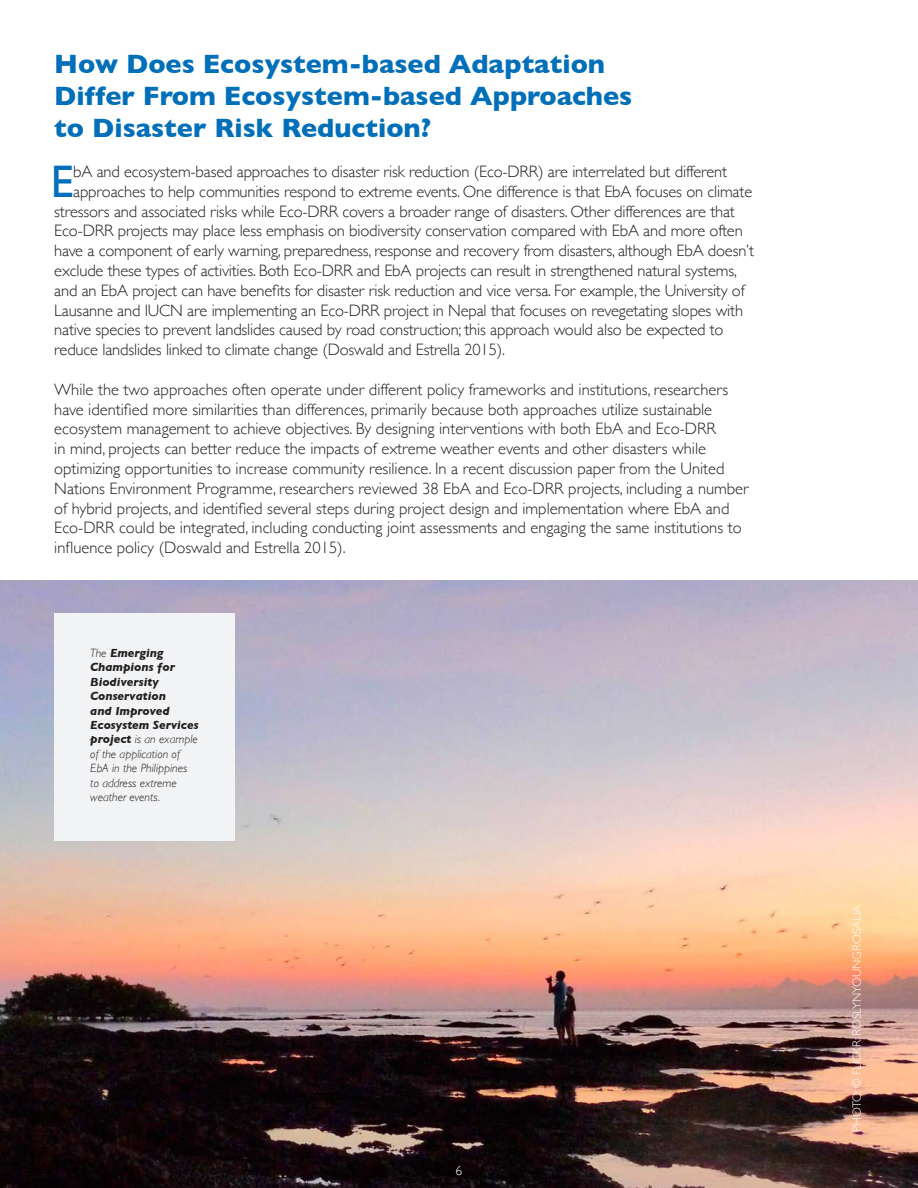
<style>
.page{position:relative;width:918px;height:1188px;background:#fff}
.page>*{position:absolute;margin:0;border:0;box-sizing:border-box;transform-origin:0 0}
.t1{font:45.6px "Gill Sans";color:#006fb9}
.t2{font:700 27px/32.4px "Gill Sans";color:#006fb9}
.t3{font:300 16.5px/19.8px "Gill Sans";letter-spacing:-.01em;color:#231f20}
.t4{font:300 13.5px "Gill Sans";color:#fff}
.t5{font:italic 300 12px/14.4px "Gill Sans";color:#231f20}
.t6{font:300 12px "Gill Sans";color:#fff}
.s1{font-weight:700}
</style>
<div class="page">
<img style="left:0;top:580px;width:918px;height:608px">
<div style="left:54px;top:613px;width:181px;height:228px;background:#f2f3f4"></div>
<p class="t2" style="left:54px;top:47px;width:580px">How Does Ecosystem-based Adaptation<br>Differ From Ecosystem-based Approaches to Disaster Risk Reduction?</p>
<p class="t1" style="left:51px;top:154px;width:24px">E</p>
<p class="t3" style="left:73px;top:161px;width:655px">bA and ecosystem-based approaches to disaster risk reduction (Eco-DRR) are interrelated but different</p>
<p class="t3" style="left:73px;top:181px;width:681px">approaches to help communities respond to extreme events. One difference is that EbA focuses on climate</p>
<p class="t3" style="left:54px;top:200px;width:682px">stressors and associated risks while Eco-DRR covers a broader range of disasters. Other differences are that</p>
<p class="t3" style="left:54px;top:220px;width:690px">Eco-DRR projects may place less emphasis on biodiversity conservation compared with EbA and more often</p>
<p class="t3" style="left:54px;top:240px;width:701px">have a component of early warning, preparedness, response and recovery from disasters, although EbA doesn’t</p>
<p class="t3" style="left:54px;top:260px;width:684px">exclude these types of activities. Both Eco-DRR and EbA projects can result in strengthened natural systems,</p>
<p class="t3" style="left:54px;top:280px;width:692px">and an EbA project can have benefits for disaster risk reduction and vice versa. For example, the University of</p>
<p class="t3" style="left:54px;top:299px;width:690px">Lausanne and IUCN are implementing an Eco-DRR project in Nepal that focuses on revegetating slopes with</p>
<p class="t3" style="left:54px;top:319px;width:671px">native species to prevent landslides caused by road construction; this approach would also be expected to</p>
<p class="t3" style="left:54px;top:339px;width:452px">reduce landslides linked to climate change (Doswald and Estrella 2015).</p>
<p class="t3" style="left:54px;top:379px;width:696px">While the two approaches often operate under different policy frameworks and institutions, researchers have identified more similarities than differences, primarily because both approaches utilize sustainable ecosystem management to achieve objectives. By designing interventions with both EbA and Eco-DRR<br>in mind, projects can better reduce the impacts of extreme weather events and other disasters while optimizing opportunities to increase community resilience. In a recent discussion paper from the United Nations Environment Programme, researchers reviewed 38 EbA and Eco-DRR projects, including a number of hybrid projects, and identified several steps during project design and implementation where EbA and Eco-DRR could be integrated, including conducting joint assessments and engaging the same institutions to influence policy (Doswald and Estrella 2015).</p>
<p class="t5" style="left:90px;top:646px;width:110px">The <span class="s1">Emerging<br>Champions for<br>Biodiversity<br>Conservation<br>and Improved<br>Ecosystem Services project</span> is an example of the application of<br>EbA in the Philippines to address extreme weather events.</p>
<p class="t4" style="left:456px;top:1159px;width:8px">6</p>
<p class="t6" style="left:848px;top:1132px;width:229px;rotate:-90deg">PHOTO: © FLICKR: ROSLYNYOUNGROSALIA</p>
</div>
